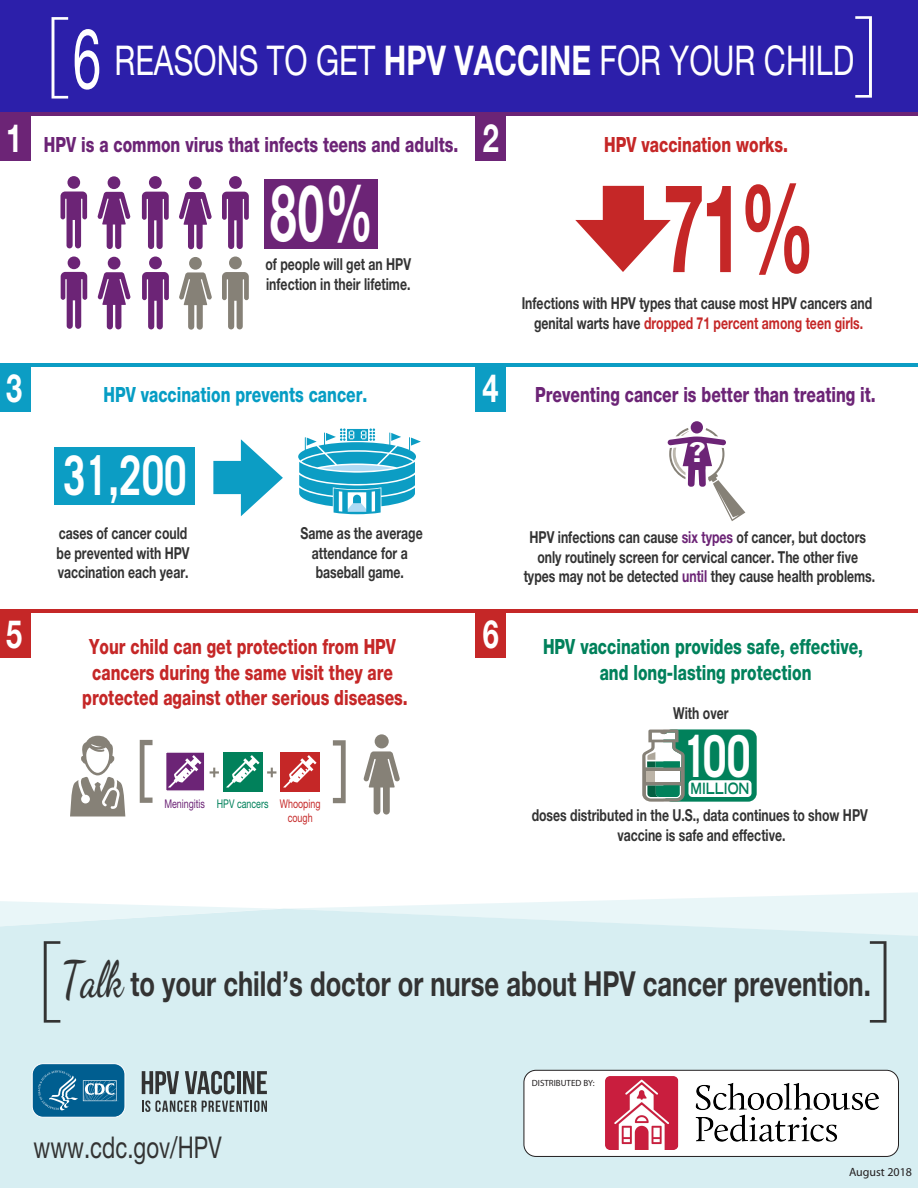
<style>
.page{position:relative;width:918px;height:1188px;background:#fff}
.page>*{position:absolute;margin:0;border:0;box-sizing:border-box;transform-origin:0 0}
.t1{font:700 123px "Helvetica Neue LT Std";color:#c52727;scale:.61 1}
.t2{font:700 78px "Helvetica Neue LT Std";color:#fff;scale:.61 1}
.t3{font:700 57.75px "Trade Gothic LT Std";color:#fff;scale:.74 1}
.t4{font:700 54.45px "Trade Gothic LT Std";color:#fff;scale:.74 1}
.t5{font:41.1px "Helvetica Neue LT Std";color:#fff;scale:.74 1}
.t6{font:700 39px "Helvetica Neue LT Std";color:#fff;scale:.74 1}
.t7{font:700 34.5px "Helvetica Neue LT Std";color:#333;scale:.74 1}
.t8{font:30px "Helvetica Neue LT Std";color:#333;scale:.74 1}
.t9{font:700 27.45px "Trade Gothic LT Std";color:#fff;scale:1.4 1}
.t10{font:800 21px/25.2px "Helvetica Neue LT Std";color:#c52727;text-align:center;scale:.74 1}
.t11{font:800 21px "Helvetica Neue LT Std";color:#6c2476;scale:.74 1}
.t12{font:800 21px/25.2px "Helvetica Neue LT Std";color:#01815b;text-align:center;scale:.74 1}
.t13{font:800 21px "Helvetica Neue LT Std";color:#069dc4;scale:.74 1}
.t14{font:700 16.5px/19.8px "Helvetica Neue LT Std";color:#333;text-align:center;scale:.74 1}
.t15{font:700 16.5px "Helvetica Neue LT Std";color:#c52727;scale:.74 1}
.t16{font:700 expanded 15.6px "Trade Gothic LT Std";color:#01815b;scale:.74 1}
.t17{font:12px/14.4px "Helvetica Neue LT Std";color:#c52727;scale:.74 1}
.t18{font:12px "Helvetica Neue LT Std";color:#6c2476;scale:.74 1}
.t19{font:12px "Myriad Pro";color:#231f20}
.t20{font:9px "Myriad Pro";color:#231f20}
.s1{font-size:84px}
.s2{font-weight:700}
.s3{font-weight:700;font-size:39px;color:#fff}
.s4{color:#333}
.s5{color:#6c2476}
.s6{color:#01815b}
.s7{font-family:"Dancing Script";font-size:49.5px}
</style>
<div class="page">
<div style="left:0;top:1023px;width:918px;height:165px;background:#d7eef2"></div>
<div style="left:524px;top:1070px;width:374px;height:86px;background:#fff;border-radius:12px"></div>
<div style="left:524px;top:1070px;width:375px;height:87px;border:1px solid #231f20;border-radius:12px"></div>
<div style="left:264px;top:179px;width:114px;height:70px;background:#6c2476"></div>
<div style="left:67px;top:176px;width:13px;height:13px;background:#6c2476;border-radius:50%"></div>
<svg style="left:61px;top:192px;width:26px;height:56px"></svg>
<div style="left:108px;top:176px;width:12px;height:13px;background:#6c2476;border-radius:50%"></div>
<svg style="left:97px;top:192px;width:34px;height:57px"></svg>
<div style="left:149px;top:176px;width:13px;height:13px;background:#6c2476;border-radius:50%"></div>
<svg style="left:142px;top:192px;width:27px;height:57px"></svg>
<div style="left:189px;top:177px;width:13px;height:12px;background:#6c2476;border-radius:50%"></div>
<svg style="left:179px;top:192px;width:33px;height:57px"></svg>
<div style="left:229px;top:176px;width:13px;height:13px;background:#6c2476;border-radius:50%"></div>
<svg style="left:222px;top:192px;width:27px;height:57px"></svg>
<div style="left:68px;top:256px;width:12px;height:13px;background:#6c2476;border-radius:50%"></div>
<svg style="left:61px;top:272px;width:26px;height:57px"></svg>
<div style="left:108px;top:257px;width:13px;height:12px;background:#6c2476;border-radius:50%"></div>
<svg style="left:98px;top:272px;width:33px;height:57px"></svg>
<div style="left:149px;top:256px;width:13px;height:13px;background:#6c2476;border-radius:50%"></div>
<svg style="left:142px;top:272px;width:27px;height:57px"></svg>
<div style="left:189px;top:257px;width:13px;height:13px;background:#868177;border-radius:50%"></div>
<svg style="left:179px;top:272px;width:33px;height:58px"></svg>
<div style="left:229px;top:257px;width:13px;height:12px;background:#868177;border-radius:50%"></div>
<svg style="left:222px;top:272px;width:27px;height:57px"></svg>
<div style="left:691px;top:421px;width:12px;height:12px;background:#6c2476;border-radius:50%"></div>
<svg style="left:667px;top:428px;width:78px;height:93px"></svg>
<div style="left:55px;top:448px;width:140px;height:57px;background:#0c9dc4"></div>
<svg style="left:213px;top:439px;width:70px;height:77px"></svg>
<svg style="left:298px;top:428px;width:123px;height:86px"></svg>
<div style="left:0;top:0;width:918px;height:112px;background:#2c1faa"></div>
<svg style="left:52px;top:17px;width:16px;height:82px"></svg>
<svg style="left:855px;top:16px;width:17px;height:82px"></svg>
<svg style="left:575px;top:186px;width:96px;height:86px"></svg>
<svg style="left:70px;top:736px;width:55px;height:81px"></svg>
<div style="left:375px;top:734px;width:14px;height:14px;background:#868177;border-radius:50%"></div>
<svg style="left:363px;top:751px;width:37px;height:64px"></svg>
<div style="left:165px;top:751px;width:41px;height:41px;background:#6c2476;border:2px solid #fff"></div>
<svg style="left:168px;top:755px;width:33px;height:33px"></svg>
<div style="left:224px;top:752px;width:39px;height:39px;background:#01815b"></div>
<svg style="left:226px;top:755px;width:34px;height:33px"></svg>
<div style="left:281px;top:752px;width:39px;height:39px;background:#c52727"></div>
<svg style="left:283px;top:755px;width:34px;height:33px"></svg>
<svg style="left:333px;top:740px;width:13px;height:63px"></svg>
<svg style="left:140px;top:740px;width:13px;height:63px"></svg>
<svg style="left:210px;top:768px;width:9px;height:9px"></svg>
<svg style="left:267px;top:768px;width:9px;height:9px"></svg>
<div style="left:663px;top:729px;width:94px;height:73px;background:#01815b;border-radius:8px"></div>
<svg style="left:642px;top:729px;width:43px;height:73px"></svg>
<div style="left:655px;top:771px;width:25px;height:11px;background:#fff"></div>
<div style="left:646px;top:771px;width:9px;height:11px;background:#bcb4a7"></div>
<div style="left:688px;top:780px;width:64px;height:17px;background:#fff;border-radius:4px"></div>
<svg style="left:0;top:892px;width:918px;height:131px;background:#dcf0f3"></svg>
<svg style="left:32px;top:1063px;width:94px;height:55px;background:#2c7aa3"></svg>
<svg style="left:142px;top:1100px;width:125px;height:12px"></svg>
<svg style="left:185px;top:1071px;width:50px;height:23px"></svg>
<hr style="left:237px;top:1071px;width:3px;height:23px;background:#333">
<svg style="left:243px;top:1071px;width:24px;height:23px"></svg>
<svg style="left:142px;top:1071px;width:37px;height:23px"></svg>
<hr style="left:0;top:112px;width:459px;height:4px;background:#6c2476">
<hr style="left:459px;top:112px;width:459px;height:4px;background:#6c2476">
<div style="left:0;top:113px;width:30px;height:47px;background:#6c2476"></div>
<div style="left:476px;top:113px;width:30px;height:47px;background:#6c2476"></div>
<hr style="left:0;top:364px;width:459px;height:3px;background:#0c9dc4">
<hr style="left:459px;top:364px;width:459px;height:3px;background:#0c9dc4">
<div style="left:0;top:365px;width:30px;height:47px;background:#0c9dc4"></div>
<div style="left:476px;top:365px;width:30px;height:47px;background:#0c9dc4"></div>
<hr style="left:0;top:610px;width:459px;height:3px;background:#c52727">
<hr style="left:459px;top:610px;width:459px;height:3px;background:#c52727">
<div style="left:0;top:611px;width:30px;height:47px;background:#c52727"></div>
<div style="left:476px;top:611px;width:30px;height:47px;background:#c52727"></div>
<img style="left:606px;top:1076px;width:273px;height:73px">
<h3 class="t5" style="left:73px;top:35px;width:1058px"><span class="s1">6</span> REASONS TO GET <span class="s2">HPV VACCINE</span> FOR YOUR CHILD</h3>
<p class="t11" style="left:6px;top:132px;width:668px"><span class="s3">1</span> HPV is a common virus that infects teens and adults. <span class="s3">2</span></p>
<h2 class="t2" style="left:270px;top:165px;width:170px">80%</h2>
<p class="t14" style="left:266px;top:273px;width:197px">infection in their lifetime.</p>
<p class="t14" style="left:265px;top:254px;width:198px">of people will get an HPV</p>
<p class="t10" style="left:604px;top:132px;width:250px">HPV vaccination works.</p>
<h1 class="t1" style="left:663px;top:152px;width:250px">71%</h1>
<p class="t14" style="left:522px;top:293px;width:475px">Infections with HPV types that cause most HPV cancers and</p>
<p class="t15" style="left:534px;top:313px;width:446px"><span class="s4">genital warts have</span> dropped 71 percent among teen girls.</p>
<h3 class="t6" style="left:6px;top:364px;width:23px">3</h3>
<h3 class="t6" style="left:483px;top:364px;width:23px">4</h3>
<p class="t13" style="left:104px;top:382px;width:358px">HPV vaccination prevents cancer.</p>
<p class="t11" style="left:535px;top:382px;width:462px">Preventing cancer is better than treating it.</p>
<h3 class="t4" style="left:63px;top:442px;width:169px">31,200</h3>
<p class="t14" style="left:57px;top:523px;width:181px;text-align:left">cases of cancer could be prevented with HPV vaccination each year.</p>
<p class="t14" style="left:300px;top:523px;width:167px">Same as the average attendance for a baseball game.</p>
<h3 class="t9" style="left:690px;top:435px;width:14px">?</h3>
<p class="t14" style="left:524px;top:527px;width:477px">HPV infections can cause <span class="s5">six types</span> of cancer, but doctors only routinely screen for cervical cancer. The other five types may not be detected <span class="s5">until</span> they cause health problems.</p>
<h3 class="t6" style="left:6px;top:610px;width:23px">5</h3>
<h3 class="t6" style="left:483px;top:610px;width:23px">6</h3>
<p class="t10" style="left:82px;top:634px;width:441px">Your child can get protection from HPV cancers during the same visit they are protected against other serious diseases.</p>
<p class="t12" style="left:543px;top:634px;width:434px">HPV vaccination provides safe, effective, and long-lasting protection</p>
<p class="t14" style="left:673px;top:703px;width:76px">With over</p>
<p class="t18" style="left:164px;top:796px;width:57px">Meningitis</p>
<p class="t17" style="left:288px;top:796px;width:46px;text-indent:-71px"><span class="s6">HPV cancers</span> Whooping cough</p>
<h3 class="t3" style="left:683px;top:721px;width:92px">100</h3>
<p class="t16" style="left:691px;top:778px;width:81px">MILLION</p>
<p class="t14" style="left:532px;top:805px;width:456px">doses distributed in the U.S., data continues to show HPV vaccine is safe and effective.</p>
<h3 class="t7" style="left:61px;top:963px;width:1096px"><span class="s7">Talk</span> to your child’s doctor or nurse about HPV cancer prevention.</h3>
<h3 class="t8" style="left:34px;top:1129px;width:256px">www.cdc.gov/HPV</h3>
<p class="t20" style="left:532px;top:1078px;width:64px">DISTRIBUTED BY:</p>
<p class="t19" style="left:849px;top:1165px;width:65px">August 2018</p>
</div>
